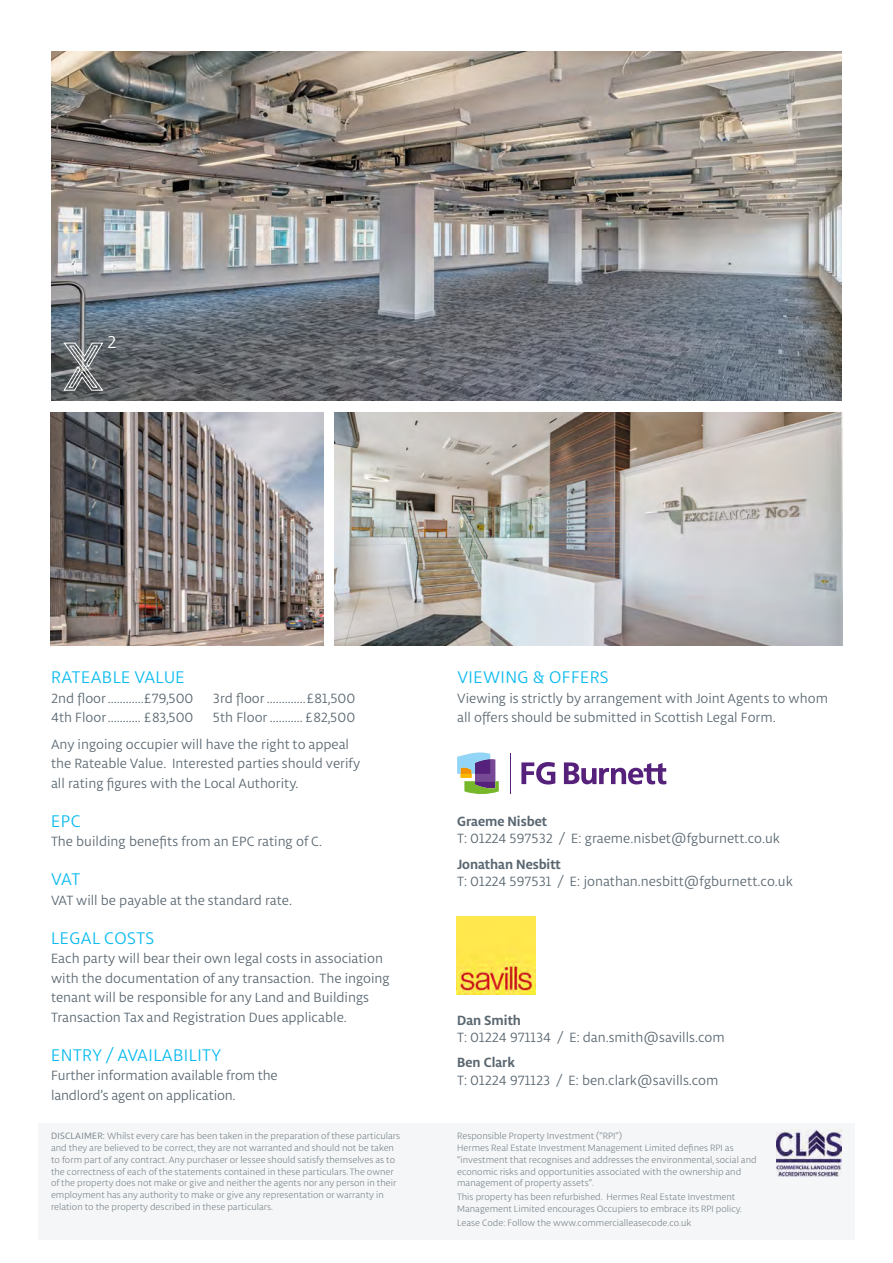
<style>
.page{position:relative;width:893px;height:1263px;background:#fff}
.page>*{position:absolute;margin:0;border:0;box-sizing:border-box;transform-origin:0 0}
.t1{font:18.45px "Libertad";color:#fff}
.t2{font:18px "Libertad";letter-spacing:.025em;color:#0bbbef}
.t3{font:14.25px/19.5px "Libertad";color:#596670}
.t4{font:700 14.25px "Libertad";color:#596670}
.t5{font:300 9.75px/11.7px "Libertad";color:#6d7880}
.s1{font-weight:400}
</style>
<div class="page">
<img style="left:51px;top:51px;width:791px;height:349px">
<svg style="left:521px;top:762px;width:34px;height:22px"></svg>
<svg style="left:564px;top:762px;width:102px;height:22px"></svg>
<hr style="left:510px;top:753px;width:1px;height:40px;background:#56217a">
<svg style="left:457px;top:752px;width:42px;height:42px"></svg>
<img style="left:51px;top:413px;width:272px;height:233px">
<img style="left:335px;top:413px;width:508px;height:233px">
<svg style="left:62px;top:342px;width:42px;height:49px;background:#7c7f82"></svg>
<div style="left:38px;top:1123px;width:817px;height:117px;background:#f4f6f7"></div>
<img style="left:777px;top:1129px;width:65px;height:48px">
<img style="left:457px;top:916px;width:78px;height:78px">
<h1 class="t1" style="left:107px;top:330px;width:11px">2</h1>
<h2 class="t2" style="left:51px;top:666px;width:135px">RATEABLE VALUE</h2>
<h3 class="t3" style="left:51px;top:688px;width:144px">2nd floor............£79,500<br>4th Floor........... £83,500</h3>
<h3 class="t3" style="left:51px;top:734px;width:311px">Any ingoing occupier will have the right to appeal the Rateable Value. Interested parties should verify all rating figures with the Local Authority.</h3>
<h2 class="t2" style="left:51px;top:810px;width:31px">EPC</h2>
<h3 class="t3" style="left:51px;top:831px;width:272px">The building benefits from an EPC rating of C.</h3>
<h2 class="t2" style="left:51px;top:868px;width:31px">VAT</h2>
<h3 class="t3" style="left:51px;top:890px;width:243px">VAT will be payable at the standard rate.</h3>
<h2 class="t2" style="left:51px;top:927px;width:105px">LEGAL COSTS</h2>
<h3 class="t3" style="left:51px;top:948px;width:340px">Each party will bear their own legal costs in association with the documentation of any transaction. The ingoing tenant will be responsible for any Land and Buildings Transaction Tax and Registration Dues applicable.</h3>
<h2 class="t2" style="left:51px;top:1044px;width:171px">ENTRY / AVAILABILITY</h2>
<h3 class="t3" style="left:51px;top:1065px;width:228px">Further information available from the landlord’s agent on application.</h3>
<h3 class="t3" style="left:213px;top:688px;width:144px">3rd floor.............£81,500<br>5th Floor ...........£82,500</h3>
<h2 class="t2" style="left:457px;top:666px;width:153px">VIEWING &amp; OFFERS</h2>
<h3 class="t3" style="left:457px;top:688px;width:372px">Viewing is strictly by arrangement with Joint Agents to whom all offers should be submitted in Scottish Legal Form.</h3>
<h3 class="t4" style="left:457px;top:811px;width:92px">Graeme Nisbet</h3>
<h3 class="t3" style="left:457px;top:828px;width:325px">T: 01224 597532 / E: graeme.nisbet@fgburnett.co.uk</h3>
<h3 class="t4" style="left:457px;top:854px;width:105px">Jonathan Nesbitt</h3>
<h3 class="t3" style="left:457px;top:871px;width:337px">T: 01224 597531 / E: jonathan.nesbitt@fgburnett.co.uk</h3>
<h3 class="t4" style="left:457px;top:1010px;width:65px">Dan Smith</h3>
<h3 class="t3" style="left:457px;top:1027px;width:269px">T: 01224 971134 / E: dan.smith@savills.com</h3>
<h3 class="t4" style="left:457px;top:1053px;width:59px">Ben Clark</h3>
<h3 class="t3" style="left:457px;top:1070px;width:263px">T: 01224 971123 / E: ben.clark@savills.com</h3>
<p class="t5" style="left:51px;top:1130px;width:351px"><span class="s1">DISCLAIMER:</span> Whilst every care has been taken in the preparation of these particulars and they are believed to be correct, they are not warranted and should not be taken to form part of any contract. Any purchaser or lessee should satisfy themselves as to the correctness of each of the statements contained in these particulars. The owner of the property does not make or give and neither the agents nor any person in their employment has any authority to make or give any representation or warranty in relation to the property described in these particulars.</p>
<p class="t5" style="left:457px;top:1130px;width:301px">Responsible Property Investment (“RPI”)<br>Hermes Real Estate Investment Management Limited defines RPI as “investment that recognises and addresses the environmental, social and economic risks and opportunities associated with the ownership and management of property assets”.</p>
<p class="t5" style="left:457px;top:1191px;width:286px">This property has been refurbished. Hermes Real Estate Investment<br>Management Limited encourages Occupiers to embrace its RPI policy.</p>
<p class="t5" style="left:457px;top:1216px;width:236px">Lease Code: Follow the www.commercialleasecode.co.uk</p>
</div>
